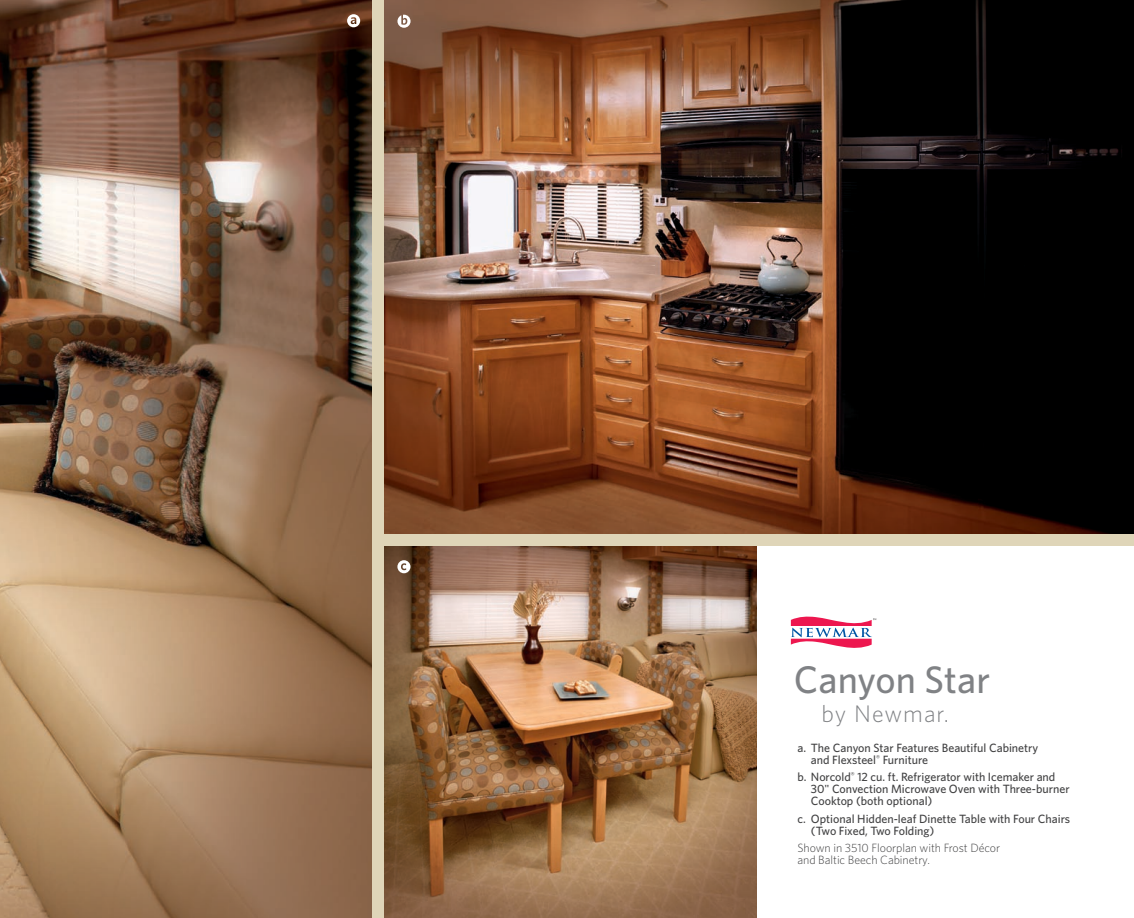
<style>
.page{position:relative;width:1134px;height:918px;background:#fff}
.page>*{position:absolute;margin:0;border:0;box-sizing:border-box;transform-origin:0 0}
.t1{font:500 38.4px "Whitney";color:#808285}
.t2{font:300 24px "Whitney";letter-spacing:.045em;color:#808285}
.t3{font:500 12px/12px "Whitney";color:#414142}
.t4{font:300 12px/12px "Whitney";letter-spacing:-.005em;color:#414142}
</style>
<div class="page">
<img style="left:384px;top:546px;width:373px;height:372px">
<img style="left:0;top:0;width:373px;height:918px">
<img style="left:384px;top:0;width:750px;height:534px">
<svg style="left:791px;top:617px;width:85px;height:31px"></svg>
<div style="left:373px;top:0;width:11px;height:918px;background:#dfd5b8"></div>
<div style="left:377px;top:534px;width:757px;height:12px;background:#dfd5b8"></div>
<svg style="left:397px;top:560px;width:14px;height:13px"></svg>
<svg style="left:397px;top:15px;width:14px;height:13px"></svg>
<svg style="left:347px;top:14px;width:13px;height:13px"></svg>
<h1 class="t1" style="left:794px;top:657px;width:198px">Canyon Star</h1>
<h2 class="t2" style="left:821px;top:699px;width:129px">by Newmar.</h2>
<p class="t3" style="left:811px;top:741px;width:229px;text-indent:-14px">a. The Canyon Star Features Beautiful Cabinetry and Flexsteel<sup>®</sup> Furniture</p>
<p class="t3" style="left:811px;top:771px;width:260px;text-indent:-13px">b. Norcold<sup>®</sup> 12 cu. ft. Refrigerator with Icemaker and<br>30" Convection Microwave Oven with Three-burner<br>Cooktop (both optional)</p>
<p class="t3" style="left:811px;top:812px;width:261px;text-indent:-14px">c. Optional H idden-leaf Dinette Table with Four Chairs (Two Fixed, Two Folding)</p>
<p class="t4" style="left:797px;top:842px;width:204px">Shown in 3510 Floorplan with Frost Décor and Baltic Beech Cabinetry.</p>
</div>
